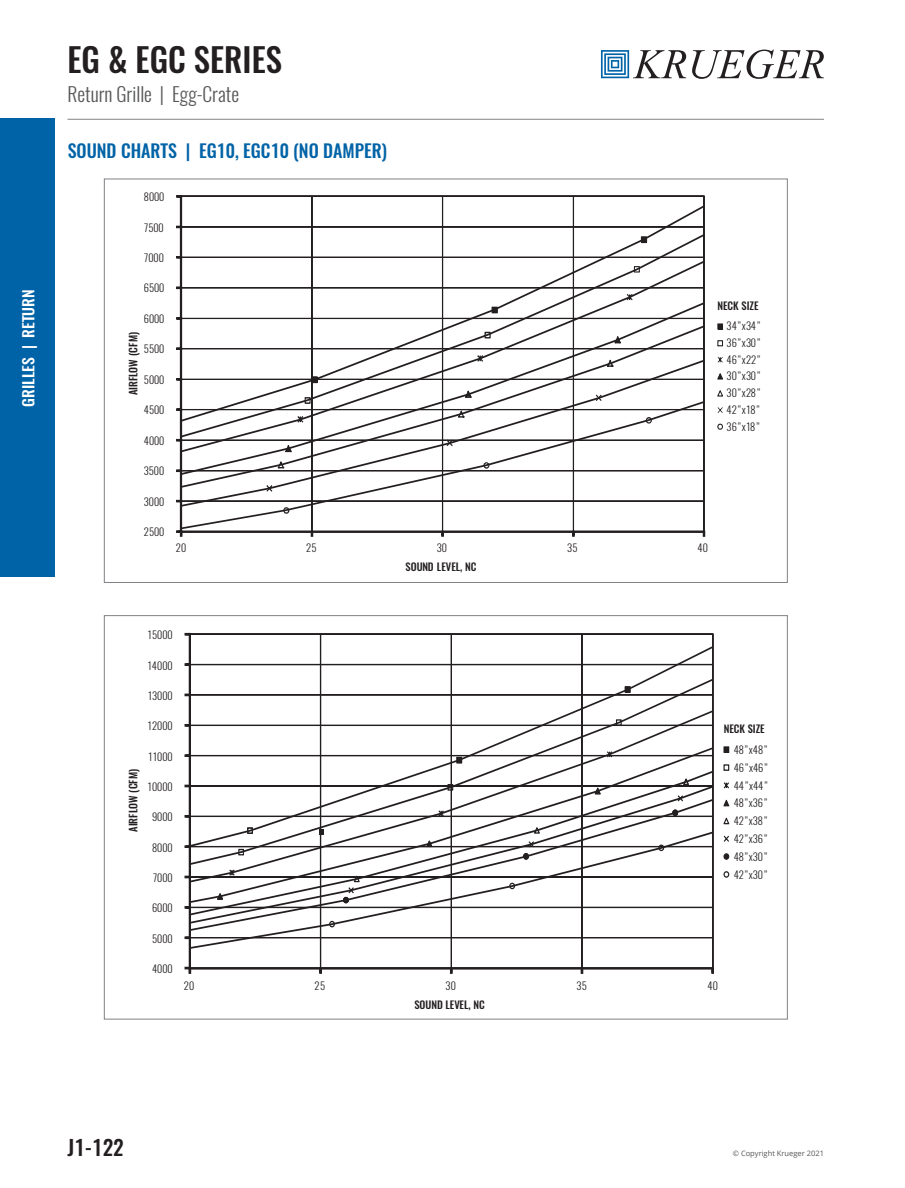
<style>
.page{position:relative;width:905px;height:1188px;background:#fff}
.page>*{position:absolute;margin:0;border:0;box-sizing:border-box;transform-origin:0 0}
.t1{font:500 33px "Oswald";color:#231f20}
.t2{font:500 21px "Oswald";color:#231f20}
.t3{font:300 19.5px "Oswald";color:#57585a}
.t4{font:500 18px "Oswald";color:#0163a7}
.t5{font:500 15px "Oswald";color:#fff;scale:1.05 1}
.t6{font:300 10.5px/17.9px "Oswald";color:#231f20;text-align:justify}
.t7{font:500 10.5px "Oswald";color:#231f20}
.t8{font:7.5px "Open Sans";color:#57585a}
</style>
<div class="page">
<svg style="left:601px;top:50px;width:85px;height:28px"></svg>
<svg style="left:692px;top:50px;width:132px;height:29px"></svg>
<hr style="left:68px;top:119px;width:756px;height:1px;background:#808285">
<div style="left:0;top:119px;width:54px;height:458px;background:#0163a7"></div>
<svg style="left:176px;top:530px;width:6px;height:7px"></svg>
<svg style="left:717px;top:323px;width:6px;height:7px"></svg>
<svg style="left:717px;top:340px;width:6px;height:6px"></svg>
<svg style="left:717px;top:357px;width:5px;height:6px"></svg>
<svg style="left:717px;top:373px;width:6px;height:7px"></svg>
<svg style="left:717px;top:390px;width:6px;height:7px"></svg>
<svg style="left:717px;top:407px;width:5px;height:6px"></svg>
<svg style="left:717px;top:424px;width:6px;height:6px"></svg>
<svg style="left:179px;top:195px;width:527px;height:339px"></svg>
<svg style="left:184px;top:936px;width:4px;height:3px"></svg>
<svg style="left:184px;top:906px;width:4px;height:3px"></svg>
<svg style="left:184px;top:845px;width:4px;height:3px"></svg>
<svg style="left:184px;top:815px;width:4px;height:3px"></svg>
<svg style="left:184px;top:754px;width:4px;height:3px"></svg>
<svg style="left:184px;top:724px;width:4px;height:3px"></svg>
<svg style="left:184px;top:663px;width:4px;height:3px"></svg>
<svg style="left:184px;top:633px;width:4px;height:3px"></svg>
<svg style="left:184px;top:967px;width:7px;height:7px"></svg>
<svg style="left:723px;top:746px;width:6px;height:7px"></svg>
<svg style="left:723px;top:764px;width:6px;height:7px"></svg>
<svg style="left:723px;top:782px;width:6px;height:6px"></svg>
<svg style="left:723px;top:800px;width:6px;height:6px"></svg>
<svg style="left:723px;top:818px;width:6px;height:6px"></svg>
<svg style="left:723px;top:836px;width:6px;height:6px"></svg>
<svg style="left:723px;top:853px;width:6px;height:7px"></svg>
<svg style="left:723px;top:871px;width:6px;height:7px"></svg>
<svg style="left:188px;top:632px;width:526px;height:339px"></svg>
<svg style="left:624px;top:686px;width:6px;height:7px"></svg>
<svg style="left:456px;top:757px;width:6px;height:6px"></svg>
<svg style="left:319px;top:829px;width:5px;height:5px"></svg>
<h3 class="t5" style="left:18px;top:407px;width:113px;rotate:-90deg">GRILLES | RETURN</h3>
<h1 class="t1" style="left:68px;top:37px;width:216px">EG &amp; EGC SERIES</h1>
<h3 class="t3" style="left:68px;top:81px;width:173px">Return Grille | Egg-Crate</h3>
<h3 class="t4" style="left:68px;top:138px;width:321px">SOUND CHARTS | EG10, EGC10 (NO DAMPER)</h3>
<p class="t6" style="left:144px;top:188px;width:22px">8000</p>
<p class="t6" style="left:144px;top:218px;width:21px">7500</p>
<p class="t6" style="left:144px;top:249px;width:22px">7000</p>
<p class="t6" style="left:144px;top:279px;width:22px">6500</p>
<p class="t6" style="left:144px;top:310px;width:22px">6000</p>
<p class="t7" style="left:126px;top:395px;width:65px;rotate:-90deg">AIRFLOW (CFM)</p>
<p class="t6" style="left:144px;top:340px;width:22px">5500</p>
<p class="t6" style="left:144px;top:371px;width:22px">5000</p>
<p class="t6" style="left:144px;top:401px;width:22px">4500</p>
<p class="t6" style="left:144px;top:432px;width:22px">4000</p>
<p class="t6" style="left:144px;top:462px;width:22px">3500</p>
<p class="t6" style="left:144px;top:493px;width:22px">3000</p>
<p class="t6" style="left:144px;top:523px;width:22px">2500</p>
<p class="t7" style="left:717px;top:298px;width:43px">NECK SIZE</p>
<p class="t6" style="left:726px;top:318px;width:36px;line-height:16.8px">34”x34” 36”x30” 46”x22” 30”x30” 30”x28” 42”x18” 36”x18”</p>
<p class="t6" style="left:176px;top:538px;width:12px">20</p>
<p class="t6" style="left:306px;top:538px;width:12px">25</p>
<p class="t6" style="left:436px;top:538px;width:12px">30</p>
<p class="t6" style="left:567px;top:538px;width:12px">35</p>
<p class="t6" style="left:697px;top:538px;width:12px">40</p>
<p class="t7" style="left:405px;top:560px;width:72px">SOUND LEVEL, NC</p>
<p class="t7" style="left:126px;top:832px;width:64px;rotate:-90deg">AIRFLOW (CFM)</p>
<p class="t6" style="left:148px;top:626px;width:27px">15000</p>
<p class="t6" style="left:147px;top:657px;width:27px">14000</p>
<p class="t6" style="left:148px;top:687px;width:27px">13000</p>
<p class="t6" style="left:148px;top:717px;width:27px">12000</p>
<p class="t6" style="left:148px;top:748px;width:26px">11000</p>
<p class="t6" style="left:147px;top:778px;width:27px">10000</p>
<p class="t6" style="left:152px;top:808px;width:22px">9000</p>
<p class="t6" style="left:152px;top:839px;width:22px">8000</p>
<p class="t6" style="left:153px;top:869px;width:22px">7000</p>
<p class="t6" style="left:152px;top:899px;width:22px">6000</p>
<p class="t6" style="left:152px;top:930px;width:22px">5000</p>
<p class="t6" style="left:152px;top:960px;width:22px">4000</p>
<p class="t7" style="left:723px;top:722px;width:43px">NECK SIZE</p>
<p class="t6" style="left:733px;top:741px;width:36px">48”x48” 46”x46” 44”x44” 48”x36” 42”x38” 42”x36” 48”x30” 42”x30”</p>
<p class="t6" style="left:184px;top:977px;width:12px">20</p>
<p class="t6" style="left:314px;top:977px;width:12px">25</p>
<p class="t6" style="left:445px;top:977px;width:12px">30</p>
<p class="t6" style="left:576px;top:977px;width:12px">35</p>
<p class="t6" style="left:707px;top:977px;width:12px">40</p>
<p class="t7" style="left:414px;top:998px;width:72px">SOUND LEVEL, NC</p>
<h2 class="t2" style="left:68px;top:1133px;width:58px">J1-122</h2>
<p class="t8" style="left:732px;top:1149px;width:93px">© Copyright Krueger 2021</p>
</div>
